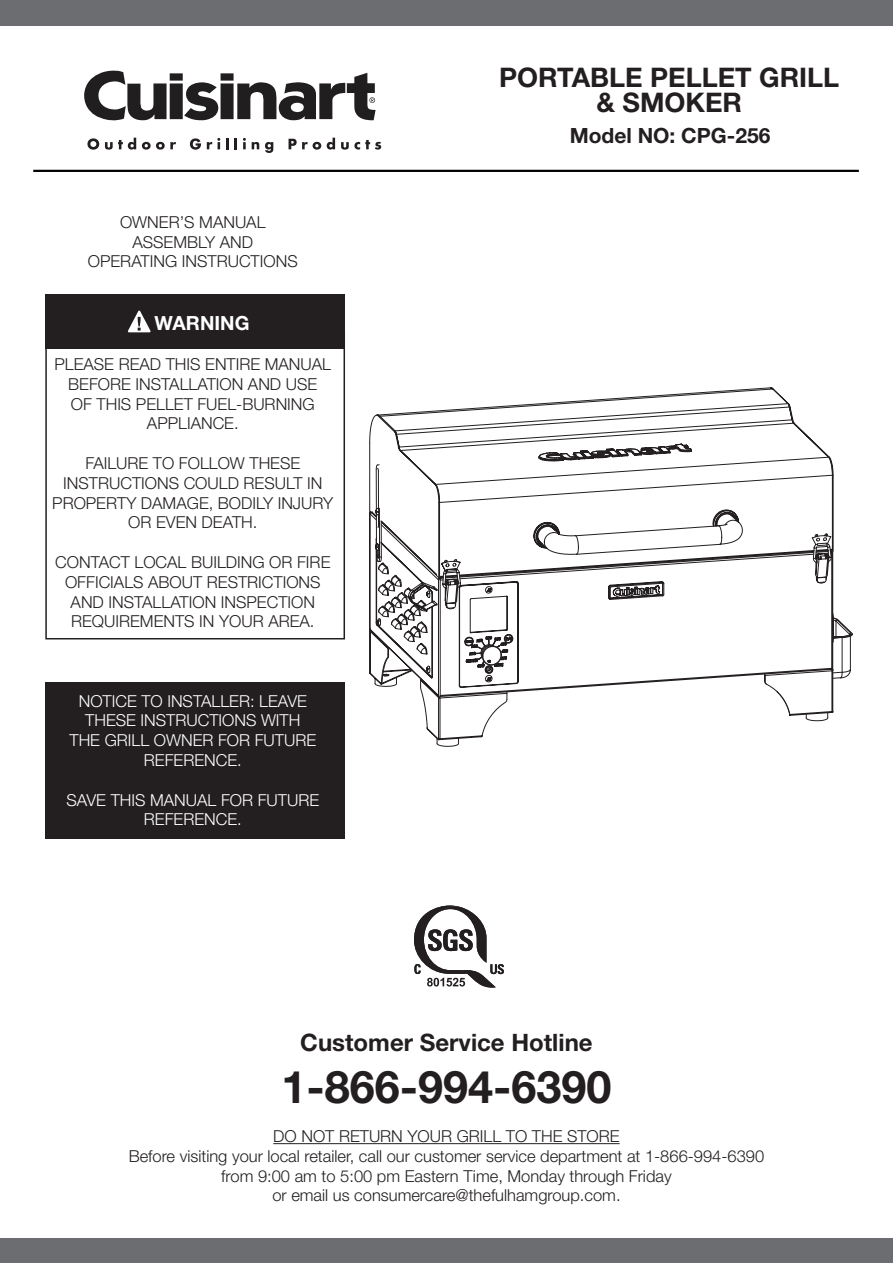
<style>
.page{position:relative;width:893px;height:1263px;background:#fff}
.page>*{position:absolute;margin:0;border:0;box-sizing:border-box;transform-origin:0 0}
.t1{font:700 45px "Helvetica Neue LT Std";color:#231f20}
.t2{font:700 27px/25.5px "Helvetica Neue LT Std";color:#231f20;text-align:center}
.t3{font:700 24px "Helvetica Neue LT Std";color:#231f20}
.t4{font:700 21px "Helvetica Neue LT Std";color:#231f20}
.t5{font:700 19.5px "Helvetica Neue LT Std";color:#fff}
.t6{font:300 16.5px/19.8px "Helvetica Neue LT Std";color:#231f20;text-align:center}
.t7{font:300 16.5px/19.8px "Helvetica Neue LT Std";color:#fff;text-align:center}
</style>
<div class="page">
<div style="left:45px;top:682px;width:300px;height:156px;background:#231f20"></div>
<div style="left:45px;top:295px;width:300px;height:54px;background:#231f20"></div>
<hr style="left:273px;top:1143px;width:347px;height:1px;background:#231f20">
<svg style="left:87px;top:138px;width:12px;height:12px"></svg>
<svg style="left:105px;top:138px;width:31px;height:12px"></svg>
<svg style="left:142px;top:142px;width:34px;height:8px"></svg>
<svg style="left:190px;top:138px;width:11px;height:12px"></svg>
<svg style="left:207px;top:138px;width:13px;height:11px"></svg>
<svg style="left:226px;top:138px;width:3px;height:11px"></svg>
<svg style="left:235px;top:138px;width:2px;height:11px"></svg>
<svg style="left:243px;top:138px;width:3px;height:11px"></svg>
<svg style="left:252px;top:142px;width:7px;height:7px"></svg>
<svg style="left:265px;top:142px;width:8px;height:11px"></svg>
<svg style="left:289px;top:139px;width:18px;height:10px"></svg>
<svg style="left:313px;top:142px;width:8px;height:8px"></svg>
<svg style="left:327px;top:138px;width:8px;height:12px"></svg>
<svg style="left:341px;top:140px;width:40px;height:10px"></svg>
<svg style="left:84px;top:71px;width:292px;height:50px"></svg>
<hr style="left:33px;top:170px;width:826px;height:2px;background:#040503">
<div style="left:0;top:0;width:893px;height:25px;background:#6c6d70"></div>
<div style="left:0;top:1238px;width:893px;height:25px;background:#6c6d70"></div>
<div style="left:45px;top:331px;width:300px;height:308px;border:2px solid #231f20"></div>
<svg style="left:128px;top:310px;width:23px;height:22px"></svg>
<svg style="left:834px;top:617px;width:19px;height:62px"></svg>
<svg style="left:387px;top:387px;width:405px;height:27px"></svg>
<svg style="left:369px;top:414px;width:464px;height:271px"></svg>
<svg style="left:375px;top:543px;width:459px;height:198px"></svg>
<svg style="left:414px;top:905px;width:90px;height:83px"></svg>
<h2 class="t2" style="left:499px;top:64px;width:342px">PORTABLE PELLET GRILL &amp; SMOKER</h2>
<p class="t6" style="left:88px;top:212px;width:211px">OWNER’S MANUAL<br>ASSEMBLY AND<br>OPERATING INSTRUCTIONS</p>
<p class="t5" style="left:155px;top:311px;width:96px">WARNING</p>
<p class="t6" style="left:54px;top:354px;width:278px">PLEASE READ THIS ENTIRE MANUAL<br>BEFORE INSTALLATION AND USE<br>OF THIS PELLET FUEL-BURNING<br>APPLIANCE.</p>
<p class="t6" style="left:52px;top:453px;width:283px">FAILURE TO FOLLOW THESE<br>INSTRUCTIONS COULD RESULT IN<br>PROPERTY DAMAGE, BODILY INJURY<br>OR EVEN DEATH.</p>
<p class="t6" style="left:55px;top:552px;width:277px">CONTACT LOCAL BUILDING OR FIRE<br>OFFICIALS ABOUT RESTRICTIONS<br>AND INSTALLATION INSPECTION<br>REQUIREMENTS IN YOUR AREA.</p>
<p class="t7" style="left:70px;top:690px;width:248px">NOTICE TO INSTALLER: LEAVE<br>THESE INSTRUCTIONS WITH<br>THE GRILL OWNER FOR FUTURE<br>REFERENCE.</p>
<p class="t7" style="left:67px;top:789px;width:254px">SAVE THIS MANUAL FOR FUTURE<br>REFERENCE.</p>
<p class="t4" style="left:570px;top:123px;width:202px">Model NO: CPG-256</p>
<h3 class="t3" style="left:300px;top:1027px;width:294px">Customer Service Hotline</h3>
<h1 class="t1" style="left:281px;top:1059px;width:332px">1-866-994-6390</h1>
<p class="t6" style="left:129px;top:1126px;width:637px">DO NOT RETURN YOUR GRILL TO THE STORE<br>Before visiting your local retailer, call our customer service department at 1-866-994-6390 from 9:00 am to 5:00 pm Eastern Time, Monday through Friday<br>or email us consumercare@thefulhamgroup.com.</p>
</div>
